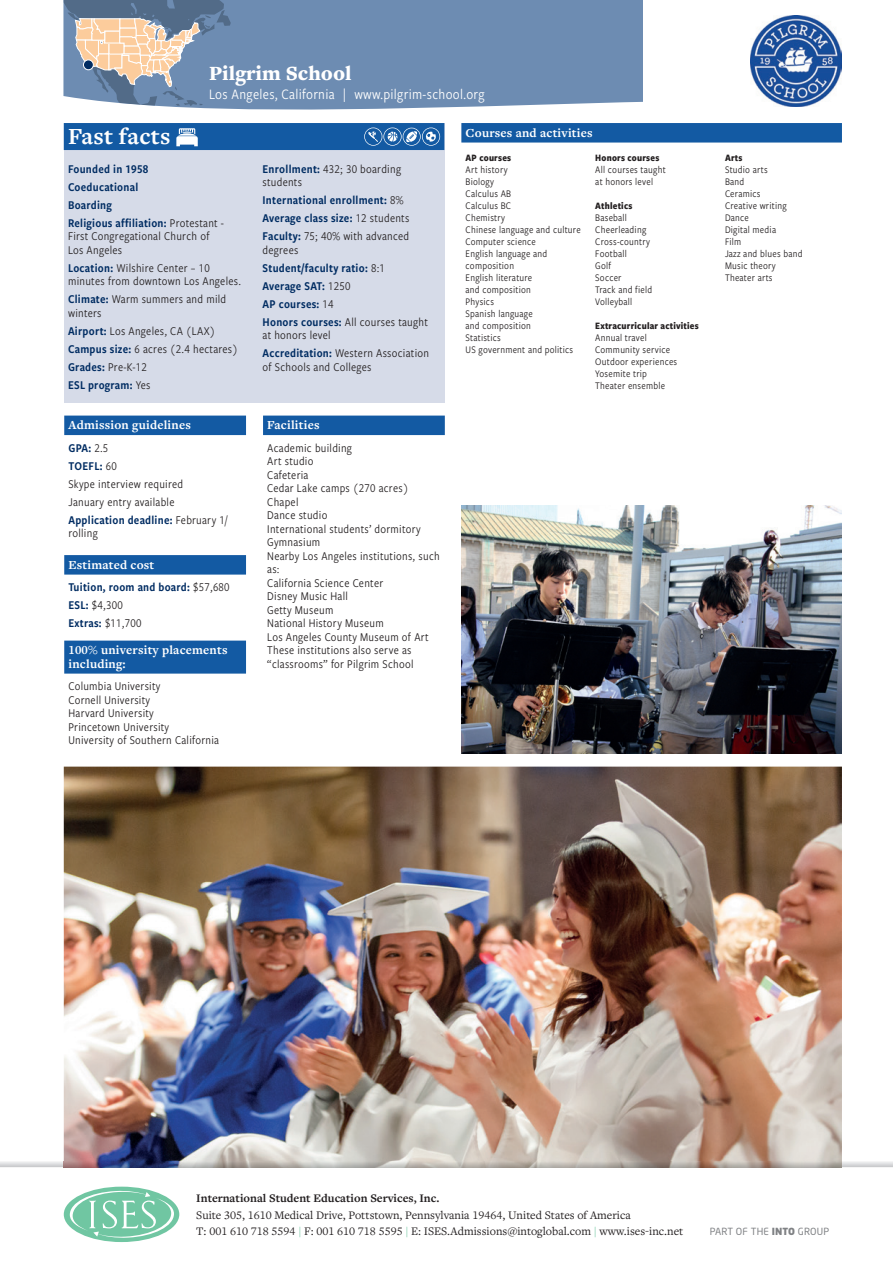
<style>
.page{position:relative;width:893px;height:1263px;background:#fff}
.page>*{position:absolute;margin:0;border:0;box-sizing:border-box;transform-origin:0 0}
.t1{font:700 24px "Freight Text Pro";letter-spacing:.01em;color:#fff}
.t2{font:900 21px "Freight Text Pro";color:#fff}
.t3{font:15px "Freight Sans Cnd Pro";letter-spacing:.02em;color:#fff}
.t4{font:700 12.75px/13.5px "Freight Text Pro";letter-spacing:.015em;color:#fff}
.t5{font:12.3px/13.5px "Freight Sans Cnd Pro";letter-spacing:.02em;color:#231f20}
.t6{font:12.3px/18px "Freight Sans Cnd Pro Semi";letter-spacing:.02em;color:#002c62}
.t7{font:12px/16.5px "Freight Text Pro";color:#231f20}
.t8{font:700 12px "Freight Text Pro";color:#231f20}
.t9{font:10.5px/12px "Freight Sans Cnd Pro";letter-spacing:.02em;color:#231f20}
.t10{font:700 10.2px "Freight Sans Cnd Pro";letter-spacing:.02em;color:#231f20}
.t11{font:9.75px "Neo Sans";letter-spacing:.02em;color:#808285}
.s1{font-family:"Freight Sans Cnd Pro";color:#231f20}
.s2{font-family:"Freight Sans Cnd Pro Semi";color:#002c62}
.s3{color:#70c6a2}
.s4{font-weight:900}
</style>
<div class="page">
<div style="left:160px;top:0;width:483px;height:110px;background:#6d8cb2"></div>
<svg style="left:63px;top:0;width:168px;height:106px;background:#969fac"></svg>
<img style="left:64px;top:767px;width:778px;height:394px">
<div style="left:64px;top:123px;width:380px;height:279px;background:#d6dbe8"></div>
<div style="left:64px;top:123px;width:380px;height:27px;background:#135aa3"></div>
<svg style="left:176px;top:128px;width:22px;height:18px"></svg>
<div style="left:64px;top:416px;width:182px;height:19px;background:#135aa3"></div>
<div style="left:64px;top:555px;width:182px;height:20px;background:#135aa3"></div>
<div style="left:64px;top:641px;width:182px;height:33px;background:#135aa3"></div>
<div style="left:263px;top:416px;width:182px;height:19px;background:#135aa3"></div>
<div style="left:461px;top:123px;width:381px;height:20px;background:#135aa3"></div>
<img style="left:461px;top:506px;width:381px;height:247px">
<svg style="left:364px;top:128px;width:76px;height:18px"></svg>
<img style="left:751px;top:16px;width:91px;height:91px">
<div style="left:83px;top:60px;width:10px;height:10px;background:#002c62;border-radius:50%"></div>
<div style="left:83px;top:60px;width:11px;height:10px;border:1px solid #fff;border-radius:50%"></div>
<div style="left:64px;top:1186px;width:115px;height:56px;background:#70c6a2;border-radius:50%"></div>
<svg style="left:70px;top:1190px;width:104px;height:48px"></svg>
<img style="left:0;top:1161px;width:893px;height:6px">
<img style="left:64px;top:1161px;width:778px;height:6px">
<h2 class="t2" style="left:209px;top:59px;width:144px">Pilgrim School</h2>
<p class="t3" style="left:209px;top:84px;width:277px">Los Angeles, California | www.pilgrim-school.org</p>
<h1 class="t1" style="left:68px;top:120px;width:104px">Fast facts</h1>
<p class="t6" style="left:68px;top:159px;width:158px">Founded in 1958<br>Coeducational<br>Boarding<br>Religious affiliation: <span class="s1">Protestant -</span></p>
<p class="t5" style="left:68px;top:229px;width:143px">First Congregational Church of<br>Los Angeles</p>
<p class="t5" style="left:68px;top:260px;width:175px"><span class="s2">Location:</span> Wilshire Center – 10 minutes from downtown Los Angeles.</p>
<p class="t5" style="left:68px;top:292px;width:160px"><span class="s2">Climate:</span> Warm summers and mild winters</p>
<p class="t5" style="left:68px;top:321px;width:171px;line-height:18px"><span class="s2">Airport:</span> Los Angeles, CA (LAX)<br><span class="s2">Campus size:</span> 6 acres (2.4 hectares)<br><span class="s2">Grades:</span> Pre-K-12</p>
<p class="t6" style="left:68px;top:375px;width:84px">ESL program: <span class="s1">Yes</span></p>
<p class="t4" style="left:68px;top:418px;width:124px">Admission guidelines</p>
<p class="t6" style="left:68px;top:438px;width:50px">GPA: <span class="s1">2.5<br></span>TOEFL: <span class="s1">60</span></p>
<p class="t5" style="left:68px;top:474px;width:116px;line-height:18px">Skype interview required<br>January entry available</p>
<p class="t6" style="left:68px;top:510px;width:161px">Application deadline: <span class="s1">February 1/</span></p>
<p class="t5" style="left:68px;top:526px;width:31px">rolling</p>
<p class="t4" style="left:68px;top:557px;width:87px">Estimated cost</p>
<p class="t6" style="left:68px;top:578px;width:163px">Tuition, room and board: <span class="s1">$57,680</span></p>
<p class="t5" style="left:68px;top:598px;width:56px"><span class="s2">ESL:</span> $4,300</p>
<p class="t6" style="left:68px;top:614px;width:74px">Extras: <span class="s1">$11,700</span></p>
<p class="t4" style="left:68px;top:643px;width:161px">100% university placements including:</p>
<p class="t5" style="left:68px;top:679px;width:152px">Columbia University<br>Cornell University<br>Harvard University<br>Princetown University<br>University of Southern California</p>
<p class="t5" style="left:263px;top:161px;width:140px"><span class="s2">Enrollment:</span> 432; 30 boarding students</p>
<p class="t6" style="left:263px;top:191px;width:148px">International enrollment: <span class="s1">8%<br></span>Average class size: <span class="s1">12 students</span></p>
<p class="t5" style="left:263px;top:229px;width:148px"><span class="s2">Faculty:</span> 75; 40% with advanced degrees</p>
<p class="t6" style="left:263px;top:258px;width:124px">Student/faculty ratio: <span class="s1">8:1<br></span>Average SAT: <span class="s1">1250<br></span>AP courses: <span class="s1">14</span></p>
<p class="t5" style="left:263px;top:314px;width:167px"><span class="s2">Honors courses:</span> All courses taught at honors level</p>
<p class="t5" style="left:263px;top:346px;width:168px"><span class="s2">Accreditation:</span> Western Association of Schools and Colleges</p>
<p class="t4" style="left:267px;top:418px;width:54px">Facilities</p>
<p class="t5" style="left:267px;top:440px;width:174px">Academic building<br>Art studio<br>Cafeteria<br>Cedar Lake camps (270 acres)<br>Chapel<br>Dance studio<br>International students’ dormitory<br>Gymnasium<br>Nearby Los Angeles institutions, such as:<br>California Science Center<br>Disney Music Hall<br>Getty Museum<br>National History Museum<br>Los Angeles County Museum of Art<br>These institutions also serve as “classrooms” for Pilgrim School</p>
<p class="t4" style="left:466px;top:125px;width:129px">Courses and activities</p>
<p class="t10" style="left:466px;top:150px;width:47px">AP courses</p>
<p class="t9" style="left:466px;top:163px;width:117px">Art history<br>Biology<br>Calculus AB<br>Calculus BC<br>Chemistry<br>Chinese language and culture<br>Computer science<br>English language and composition<br>English literature<br>and composition<br>Physics<br>Spanish language<br>and composition<br>Statistics<br>US government and politics</p>
<p class="t10" style="left:595px;top:150px;width:65px">Honors courses</p>
<p class="t9" style="left:595px;top:163px;width:72px">All courses taught at honors level</p>
<p class="t10" style="left:595px;top:198px;width:39px">Athletics</p>
<p class="t9" style="left:595px;top:211px;width:58px">Baseball<br>Cheerleading<br>Cross-country<br>Football<br>Golf<br>Soccer<br>Track and field<br>Volleyball</p>
<p class="t10" style="left:595px;top:318px;width:105px">Extracurricular activities</p>
<p class="t9" style="left:595px;top:331px;width:83px">Annual travel<br>Community service<br>Outdoor experiences<br>Yosemite trip<br>Theater ensemble</p>
<p class="t10" style="left:725px;top:150px;width:19px">Arts</p>
<p class="t9" style="left:725px;top:163px;width:79px">Studio arts<br>Band<br>Ceramics<br>Creative writing<br>Dance<br>Digital media<br>Film<br>Jazz and blues band<br>Music theory<br>Theater arts</p>
<p class="t8" style="left:196px;top:1190px;width:245px">International Student Education Services, Inc.</p>
<p class="t7" style="left:196px;top:1206px;width:488px">Suite 305, 1610 Medical Drive, Pottstown, Pennsylvania 19464, United States of America<br>T: 001 610 718 5594 <span class="s3">|</span> F: 001 610 718 5595 <span class="s3">|</span> E: ISES.Admissions@intoglobal.com <span class="s3">|</span> www.ises-inc.net</p>
<p class="t11" style="left:710px;top:1225px;width:121px">PART OF THE <span class="s4">INTO</span> GROUP</p>
</div>
